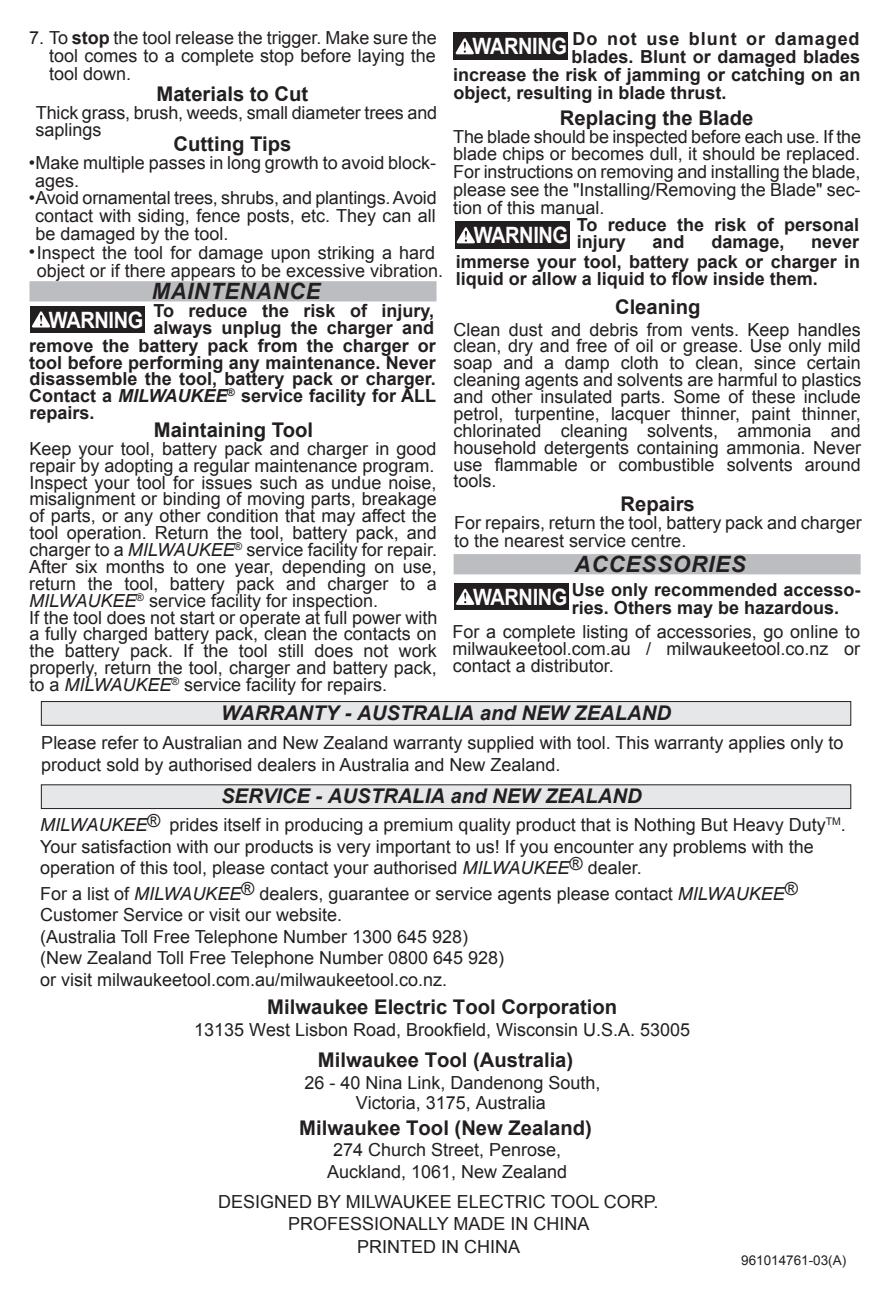
<style>
.page{position:relative;width:891px;height:1296px;background:#fff}
.page>*{position:absolute;margin:0;border:0;box-sizing:border-box;transform-origin:0 0}
.t1{font:italic 700 22.5px "Arial";letter-spacing:.035em;color:#231f20}
.t2{font:700 22.5px "Arial";letter-spacing:-.02em;color:#fff;scale:.89 1}
.t3{font:700 20.25px "Arial";color:#231f20}
.t4{font:italic 700 20.25px "Arial";color:#231f20}
.t5{font:18px/16.9px "Arial";color:#231f20}
.t6{font:700 18px/17.1px "Arial";color:#231f20}
.t7{font:700 18px "Arial";letter-spacing:.055em;color:#231f20}
.t8{font:13.5px "Arial";color:#231f20}
.s1{font-weight:700}
.s2{font-style:italic}
.s3{font-size:22.5px;color:#fff}
</style>
<div class="page">
<div style="left:30px;top:281px;width:407px;height:20px;background:#bcbdc0"></div>
<div style="left:30px;top:306px;width:115px;height:27px;background:#231f20"></div>
<svg style="left:32px;top:311px;width:18px;height:17px"></svg>
<div style="left:454px;top:554px;width:407px;height:20px;background:#bcbdc0"></div>
<div style="left:454px;top:583px;width:115px;height:27px;background:#231f20"></div>
<svg style="left:456px;top:589px;width:18px;height:16px"></svg>
<div style="left:454px;top:33px;width:114px;height:27px;background:#231f20"></div>
<svg style="left:456px;top:38px;width:18px;height:16px"></svg>
<div style="left:455px;top:222px;width:114px;height:27px;background:#231f20"></div>
<svg style="left:457px;top:227px;width:18px;height:16px"></svg>
<div style="left:41px;top:702px;width:810px;height:23px;background:#e6e7e9"></div>
<div style="left:41px;top:701px;width:810px;height:25px;border:1px solid #231f20"></div>
<div style="left:41px;top:785px;width:810px;height:24px;background:#e6e7e9"></div>
<div style="left:41px;top:785px;width:810px;height:24px;border:1px solid #231f20"></div>
<p class="t5" style="left:29px;top:29px;width:409px">7. To <span class="s1">stop</span> the tool release the trigger. Make sure the</p>
<p class="t5" style="left:49px;top:47px;width:388px;line-height:17.8px">tool comes to a complete stop before laying the tool down.</p>
<p class="t3" style="left:156px;top:83px;width:153px">Materials to Cut</p>
<p class="t5" style="left:35px;top:104px;width:403px;line-height:17.8px">Thick grass, brush, weeds, small diameter trees and saplings</p>
<p class="t3" style="left:174px;top:133px;width:119px">Cutting Tips</p>
<p class="t5" style="left:35px;top:163px;width:402px;line-height:35.6px">ages.<br>contact with siding, fence posts, etc. They can all</p>
<p class="t5" style="left:35px;top:215px;width:409px;line-height:36.9px">be damaged by the tool.<br>object or if there appears to be excessive vibration.</p>
<p class="t1" style="left:152px;top:279px;width:170px">MAINTENANCE</p>
<p class="t2" style="left:49px;top:307px;width:108px">WARNING</p>
<p class="t6" style="left:153px;top:302px;width:282px">To reduce the risk of injury,</p>
<p class="t5" style="left:29px;top:154px;width:409px">•Make multiple passes in long growth to avoid block-</p>
<p class="t5" style="left:29px;top:190px;width:409px">•Avoid ornamental trees, shrubs, and plantings. Avoid</p>
<p class="t5" style="left:29px;top:245px;width:408px">•Inspect the tool for damage upon striking a hard</p>
<p class="t6" style="left:29px;top:319px;width:408px;text-align:justify;text-indent:124px">always unplug the charger and remove the battery pack from the charger or tool before performing any maintenance. Never disassemble the tool, battery pack or charger.<br>Contact a <span class="s2">MILWAUKEE</span><sup>®</sup> service facility for ALL repairs.</p>
<p class="t3" style="left:154px;top:418px;width:161px">Maintaining Tool</p>
<p class="t5" style="left:29px;top:440px;width:410px">Keep your tool, battery pack and charger in good repair by adopting a regular maintenance program.<br>Inspect your tool for issues such as undue noise, misalignment or binding of moving parts, breakage of parts, or any other condition that may affect the tool operation. Return the tool, battery pack, and charger to a <span class="s2">MILWAUKEE</span><sup>®</sup> service facility for repair.<br>After six months to one year, depending on use, return the tool, battery pack and charger to a <span class="s2">MILWAUKEE</span><sup>®</sup> service facility for inspection.<br>If the tool does not start or operate at full power with a fully charged battery pack, clean the contacts on the battery pack. If the tool still does not work properly, return the tool, charger and battery pack, to a <span class="s2">MILWAUKEE</span><sup>®</sup> service facility for repairs.</p>
<p class="t7" style="left:473px;top:29px;width:389px"><span class="s3">WARNING</span> Do not use blunt or damaged</p>
<p class="t6" style="left:453px;top:48px;width:409px;line-height:18px;text-align:justify;text-indent:118px">blades. Blunt or damaged blades increase the risk of jamming or catching on an object, resulting in blade thrust.</p>
<p class="t3" style="left:560px;top:107px;width:195px">Replacing the Blade</p>
<p class="t5" style="left:453px;top:128px;width:409px;line-height:17.8px;text-align:justify">The blade should be inspected before each use. If the blade chips or becomes dull, it should be replaced.<br>For instructions on removing and installing the blade, please see the "Installing/Removing the Blade" sec&shy;tion of this manual.</p>
<p class="t2" style="left:474px;top:223px;width:108px">WARNING</p>
<p class="t6" style="left:577px;top:216px;width:284px">To reduce the risk of personal injury</p>
<p class="t6" style="left:653px;top:233px;width:34px">and</p>
<p class="t6" style="left:711px;top:233px;width:75px">damage,</p>
<p class="t6" style="left:811px;top:233px;width:50px">never</p>
<p class="t6" style="left:456px;top:254px;width:406px">immerse your tool, battery pack or charger in liquid or allow a liquid to flow inside them.</p>
<p class="t3" style="left:615px;top:296px;width:87px">Cleaning</p>
<p class="t5" style="left:453px;top:321px;width:409px;text-align:justify">Clean dust and debris from vents. Keep handles clean, dry and free of oil or grease. Use only mild soap and a damp cloth to clean, since certain cleaning agents and solvents are harmful to plastics and other insulated parts. Some of these include petrol, turpentine, lacquer thinner, paint thinner, chlorinated cleaning solvents, ammonia and household detergents containing ammonia. Never use flammable or combustible solvents around tools.</p>
<p class="t3" style="left:621px;top:493px;width:76px">Repairs</p>
<p class="t5" style="left:454px;top:514px;width:409px;line-height:17.8px">For repairs, return the tool, battery pack and charger to the nearest service centre.</p>
<p class="t1" style="left:575px;top:552px;width:173px">ACCESSORIES</p>
<p class="t6" style="left:572px;top:580px;width:290px;line-height:18px;text-indent:-99px"><span class="s3">WARNING</span> Use only recommended accesso&shy;ries. Others may be hazardous.</p>
<p class="t5" style="left:453px;top:623px;width:409px;text-align:justify">For a complete listing of accessories, go online to milwaukeetool.com.au / milwaukeetool.co.nz or contact a distributor.</p>
<p class="t4" style="left:221px;top:701px;width:451px">WARRANTY - AUSTRALIA and NEW ZEALAND</p>
<p class="t5" style="left:41px;top:732px;width:804px;line-height:21.6px">Please refer to Australian and New Zealand warranty supplied with tool. This warranty applies only to product sold by authorised dealers in Australia and New Zealand.</p>
<p class="t4" style="left:221px;top:785px;width:422px">SERVICE - AUSTRALIA and NEW ZEALAND</p>
<p class="t5" style="left:40px;top:814px;width:807px;line-height:21.6px"><span class="s2">MILWAUKEE</span>® prides itself in producing a premium quality product that is Nothing But Heavy Duty<sup>TM</sup>.<br>Your satisfaction with our products is very important to us! If you encounter any problems with the operation of this tool, please contact your authorised <span class="s2">MILWAUKEE</span>® dealer.</p>
<p class="t5" style="left:40px;top:883px;width:759px;line-height:21.6px">For a list of <span class="s2">MILWAUKEE</span>® dealers, guarantee or service agents please contact <span class="s2">MILWAUKEE</span>® Customer Service or visit our website.<br>(Australia Toll Free Telephone Number 1300 645 928)<br>(New Zealand Toll Free Telephone Number 0800 645 928)<br>or visit milwaukeetool.com.au/milwaukeetool.co.nz.</p>
<p class="t3" style="left:267px;top:996px;width:351px">Milwaukee Electric Tool Corporation</p>
<p class="t5" style="left:194px;top:1021px;width:498px">13135 West Lisbon Road, Brookfield, Wisconsin U.S.A. 53005</p>
<p class="t3" style="left:318px;top:1049px;width:257px">Milwaukee Tool (Australia)</p>
<p class="t5" style="left:304px;top:1072px;width:298px;line-height:20.2px;text-align:center">26 - 40 Nina Link, Dandenong South,<br>Victoria, 3175, Australia</p>
<p class="t3" style="left:299px;top:1117px;width:294px">Milwaukee Tool (New Zealand)</p>
<p class="t5" style="left:327px;top:1138px;width:242px;line-height:22.5px;text-align:center">274 Church Street, Penrose,<br>Auckland, 1061, New Zealand</p>
<p class="t5" style="left:218px;top:1190px;width:442px;line-height:22.5px;text-align:center">DESIGNED BY MILWAUKEE ELECTRIC TOOL CORP.<br>PROFESSIONALLY MADE IN CHINA<br>PRINTED IN CHINA</p>
<p class="t8" style="left:741px;top:1252px;width:107px">961014761-03(A)</p>
</div>
